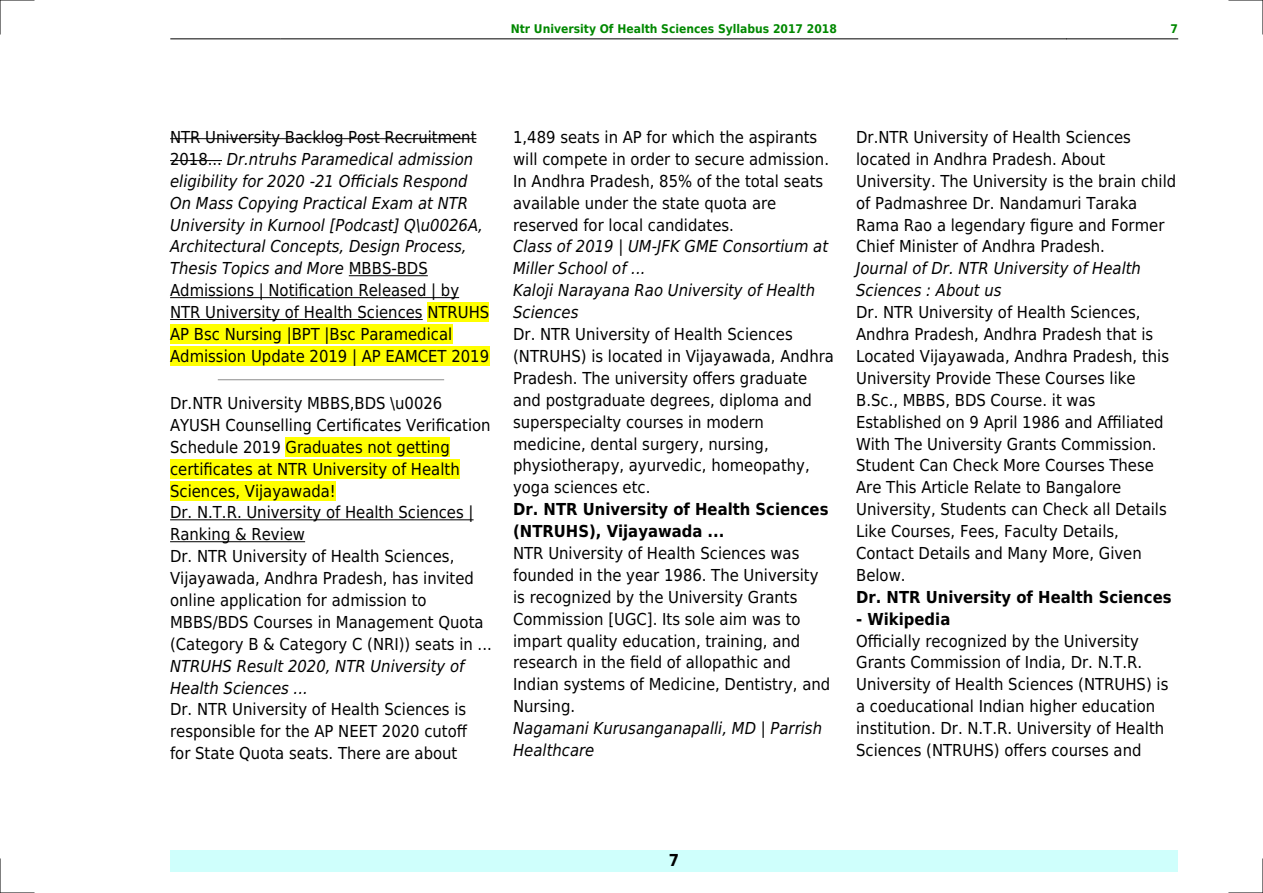
<style>
.page{position:relative;width:1263px;height:893px;background:#fff}
.page>*{position:absolute;margin:0;border:0;box-sizing:border-box;transform-origin:0 0}
.t1{font:16.5px/21.9px "DejaVu Sans Condensed";color:#000}
.t2{font:italic 16.5px/21.9px "DejaVu Sans Condensed";color:#000}
.t3{font:700 16.5px/21.9px "DejaVu Sans Condensed";color:#000}
.t4{font:700 12px "DejaVu Sans Condensed";color:#080}
.s1{font-style:normal}
</style>
<div class="page">
<hr style="left:170px;top:39px;width:111px;height:1px;background:#000">
<hr style="left:281px;top:39px;width:785px;height:1px;background:#000">
<hr style="left:1067px;top:39px;width:111px;height:1px;background:#000">
<div style="left:170px;top:850px;width:1008px;height:22px;background:#cffffc"></div>
<hr style="left:170px;top:138px;width:306px;height:1px;background:#000">
<hr style="left:170px;top:160px;width:52px;height:1px;background:#000">
<hr style="left:349px;top:275px;width:79px;height:1px;background:#000">
<hr style="left:170px;top:297px;width:289px;height:1px;background:#000">
<hr style="left:170px;top:319px;width:253px;height:1px;background:#000">
<div style="left:427px;top:303px;width:62px;height:19px;background:#ff0"></div>
<div style="left:170px;top:325px;width:282px;height:19px;background:#ff0"></div>
<div style="left:170px;top:347px;width:319px;height:19px;background:#ff0"></div>
<hr style="left:218px;top:379px;width:226px;height:1px;background:#999">
<div style="left:285px;top:437px;width:165px;height:20px;background:#ff0"></div>
<div style="left:170px;top:459px;width:290px;height:19px;background:#ff0"></div>
<div style="left:170px;top:481px;width:166px;height:19px;background:#ff0"></div>
<hr style="left:170px;top:519px;width:304px;height:1px;background:#000">
<hr style="left:170px;top:541px;width:135px;height:1px;background:#000">
<hr style="left:0;top:0;width:34px;height:1px;background:#000">
<hr style="left:1229px;top:0;width:34px;height:1px;background:#000">
<hr style="left:0;top:892px;width:34px;height:1px;background:#000">
<hr style="left:1229px;top:892px;width:34px;height:1px;background:#000">
<hr style="left:0;top:0;width:1px;height:34px;background:#000">
<hr style="left:0;top:859px;width:1px;height:34px;background:#000">
<hr style="left:1262px;top:0;width:1px;height:34px;background:#000">
<hr style="left:1262px;top:859px;width:1px;height:34px;background:#000">
<p class="t4" style="left:511px;top:21px;width:328px">Ntr University Of Health Sciences Syllabus 2017 2018</p>
<p class="t4" style="left:1170px;top:21px;width:9px">7</p>
<p class="t2" style="left:170px;top:126px;width:321px"><span class="s1">NTR University Backlog Post Recruitment 2018...</span> Dr.ntruhs Paramedical admission eligibility for 2020 -21 Officials Respond On Mass Copying Practical Exam at NTR University in Kurnool [Podcast] Q\u0026A, Architectural Concepts, Design Process, Thesis Topics and More <span class="s1">MBBS-BDS Admissions | Notification Released | by NTR University of Health Sciences NTRUHS AP Bsc Nursing |BPT |Bsc Paramedical Admission Update 2019 | AP EAMCET 2019</span></p>
<p class="t1" style="left:170px;top:392px;width:323px">Dr.NTR University MBBS,BDS \u0026<br>AYUSH Counselling Certificates Verification Schedule 2019 Graduates not getting certificates at NTR University of Health Sciences, Vijayawada!<br>Dr. N.T.R. University of Health Sciences | Ranking &amp; Review<br>Dr. NTR University of Health Sciences, Vijayawada, Andhra Pradesh, has invited online application for admission to MBBS/BDS Courses in Management Quota (Category B &amp; Category C (NRI)) seats in ...</p>
<p class="t2" style="left:170px;top:655px;width:296px">NTRUHS Result 2020, NTR University of<br>Health Sciences ...</p>
<p class="t1" style="left:170px;top:699px;width:299px;text-align:justify">Dr. NTR University of Health Sciences is responsible for the AP NEET 2020 cutoff for State Quota seats. There are about</p>
<p class="t1" style="left:513px;top:126px;width:317px">1,489 seats in AP for which the aspirants will compete in order to secure admission.<br>In Andhra Pradesh, 85% of the total seats available under the state quota are reserved for local candidates.</p>
<p class="t2" style="left:513px;top:236px;width:316px">Class of 2019 | UM-JFK GME Consortium at<br>Miller School of ...<br>Kaloji Narayana Rao University of Health<br>Sciences</p>
<p class="t1" style="left:513px;top:323px;width:322px">Dr. NTR University of Health Sciences (NTRUHS) is located in Vijayawada, Andhra Pradesh. The university offers graduate and postgraduate degrees, diploma and superspecialty courses in modern medicine, dental surgery, nursing, physiotherapy, ayurvedic, homeopathy, yoga sciences etc.</p>
<p class="t3" style="left:513px;top:498px;width:317px">Dr. NTR University of Health Sciences (NTRUHS), Vijayawada ...</p>
<p class="t1" style="left:513px;top:542px;width:319px">NTR University of Health Sciences was founded in the year 1986. The University is recognized by the University Grants Commission [UGC]. Its sole aim was to impart quality education, training, and research in the field of allopathic and Indian systems of Medicine, Dentistry, and Nursing.</p>
<p class="t2" style="left:513px;top:717px;width:310px">Nagamani Kurusanganapalli, MD | Parrish<br>Healthcare</p>
<p class="t1" style="left:856px;top:126px;width:322px">Dr.NTR University of Health Sciences located in Andhra Pradesh. About University. The University is the brain child of Padmashree Dr. Nandamuri Taraka Rama Rao a legendary figure and Former Chief Minister of Andhra Pradesh.</p>
<p class="t2" style="left:856px;top:258px;width:286px">Journal of Dr. NTR University of Health<br>Sciences : About us</p>
<p class="t1" style="left:856px;top:301px;width:314px">Dr. NTR University of Health Sciences, Andhra Pradesh, Andhra Pradesh that is Located Vijayawada, Andhra Pradesh, this University Provide These Courses like B.Sc., MBBS, BDS Course. it was Established on 9 April 1986 and Affiliated With The University Grants Commission.<br>Student Can Check More Courses These Are This Article Relate to Bangalore University, Students can Check all Details Like Courses, Fees, Faculty Details, Contact Details and Many More, Given Below.</p>
<p class="t3" style="left:856px;top:586px;width:317px">Dr. NTR University of Health Sciences</p>
<p class="t3" style="left:856px;top:608px;width:96px">- Wikipedia</p>
<p class="t1" style="left:856px;top:630px;width:314px">Officially recognized by the University Grants Commission of India, Dr. N.T.R.<br>University of Health Sciences (NTRUHS) is a coeducational Indian higher education institution. Dr. N.T.R. University of Health Sciences (NTRUHS) offers courses and</p>
<p class="t3" style="left:669px;top:850px;width:12px">7</p>
</div>
